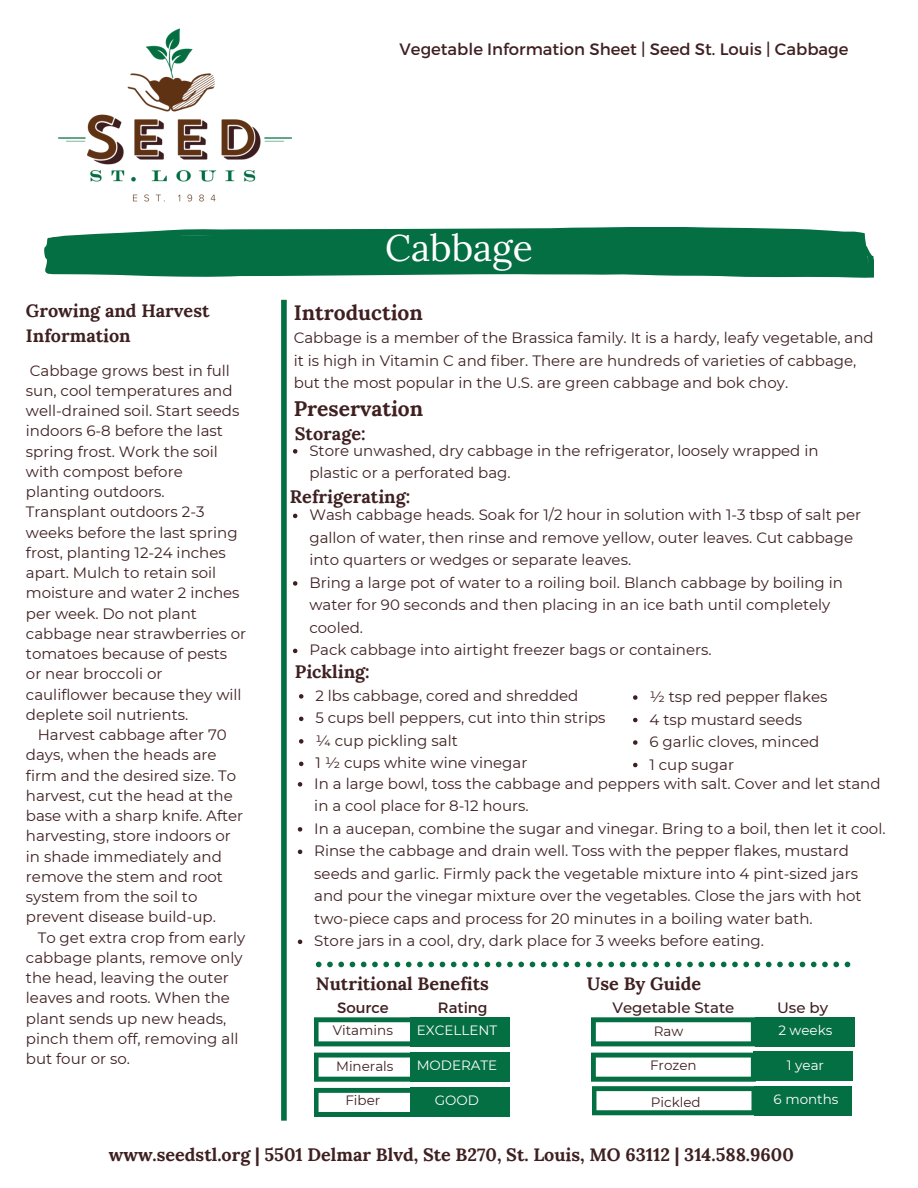
<style>
.page{position:relative;width:918px;height:1188px;background:#fff}
.page>*{position:absolute;margin:0;border:0;box-sizing:border-box;transform-origin:0 0}
.t1{font:37.05px "Lora";color:#fff}
.t2{font:700 21px "Lora";color:#3f2021}
.t3{font:700 18px/24.8px "Lora";color:#3f2021}
.t4{font:16.5px "Montserrat";color:#3f2021}
.t5{font:15px/22.5px "Montserrat";color:#3f2021}
.t6{font:500 15px "Montserrat";color:#3f2021}
.t7{font:13.5px "Montserrat";color:#fff}
.t8{font:13.5px "Montserrat";color:#3f2021}
</style>
<div class="page">
<img style="left:58px;top:28px;width:234px;height:174px">
<svg style="left:44px;top:227px;width:830px;height:51px;background:#1f7e57"></svg>
<div style="left:281px;top:300px;width:6px;height:821px;background:#056f44"></div>
<svg style="left:314px;top:1017px;width:96px;height:29px"></svg>
<div style="left:410px;top:1017px;width:99px;height:29px;background:#056f44"></div>
<svg style="left:314px;top:1053px;width:96px;height:29px"></svg>
<div style="left:410px;top:1053px;width:99px;height:29px;background:#056f44"></div>
<svg style="left:314px;top:1088px;width:96px;height:29px"></svg>
<div style="left:410px;top:1088px;width:99px;height:29px;background:#056f44"></div>
<svg style="left:591px;top:1017px;width:165px;height:29px"></svg>
<div style="left:756px;top:1017px;width:99px;height:29px;background:#056f44"></div>
<div style="left:753px;top:1052px;width:99px;height:29px;background:#056f44"></div>
<svg style="left:316px;top:962px;width:534px;height:5px"></svg>
<svg style="left:293px;top:449px;width:4px;height:5px"></svg>
<svg style="left:293px;top:514px;width:4px;height:4px"></svg>
<svg style="left:293px;top:581px;width:4px;height:5px"></svg>
<svg style="left:293px;top:649px;width:4px;height:4px"></svg>
<svg style="left:299px;top:694px;width:4px;height:5px"></svg>
<svg style="left:299px;top:717px;width:4px;height:4px"></svg>
<svg style="left:299px;top:739px;width:4px;height:5px"></svg>
<svg style="left:299px;top:762px;width:4px;height:4px"></svg>
<svg style="left:591px;top:1053px;width:165px;height:62px"></svg>
<div style="left:754px;top:1086px;width:98px;height:29px;background:#056f44"></div>
<svg style="left:633px;top:695px;width:5px;height:5px"></svg>
<svg style="left:633px;top:718px;width:5px;height:4px"></svg>
<svg style="left:633px;top:740px;width:5px;height:5px"></svg>
<svg style="left:633px;top:763px;width:5px;height:4px"></svg>
<svg style="left:298px;top:782px;width:4px;height:5px"></svg>
<svg style="left:298px;top:827px;width:4px;height:5px"></svg>
<svg style="left:298px;top:850px;width:4px;height:4px"></svg>
<svg style="left:298px;top:940px;width:4px;height:4px"></svg>
<h2 class="t4" style="left:400px;top:39px;width:450px">Vegetable Information Sheet | Seed St. Louis | Cabbage</h2>
<h6 class="t3" style="left:26px;top:298px;width:185px">Growing and Harvest<br>Information</h6>
<h6 class="t5" style="left:30px;top:359px;width:202px">Cabbage grows best in full</h6>
<h6 class="t5" style="left:26px;top:379px;width:208px">sun, cool temperatures and</h6>
<h6 class="t5" style="left:26px;top:399px;width:215px">well-drained soil. Start seeds</h6>
<h6 class="t5" style="left:26px;top:420px;width:199px">indoors 6-8 before the last</h6>
<h6 class="t5" style="left:26px;top:440px;width:193px">spring frost. Work the soil</h6>
<h6 class="t5" style="left:26px;top:460px;width:158px">with compost before</h6>
<h6 class="t5" style="left:26px;top:480px;width:140px">planting outdoors.</h6>
<h6 class="t5" style="left:26px;top:501px;width:180px">Transplant outdoors 2-3</h6>
<h6 class="t5" style="left:26px;top:521px;width:213px">weeks before the last spring</h6>
<h6 class="t5" style="left:26px;top:541px;width:201px">frost, planting 12-24 inches</h6>
<h6 class="t5" style="left:26px;top:561px;width:192px">apart. Mulch to retain soil</h6>
<h6 class="t5" style="left:26px;top:582px;width:215px">moisture and water 2 inches</h6>
<h6 class="t5" style="left:26px;top:602px;width:173px">per week. Do not plant</h6>
<h6 class="t5" style="left:26px;top:622px;width:222px">cabbage near strawberries or</h6>
<h6 class="t5" style="left:26px;top:642px;width:203px">tomatoes because of pests</h6>
<h6 class="t5" style="left:26px;top:663px;width:138px">or near broccoli or</h6>
<h6 class="t5" style="left:26px;top:683px;width:217px">cauliflower because they will</h6>
<h6 class="t5" style="left:26px;top:703px;width:164px">deplete soil nutrients.</h6>
<h6 class="t5" style="left:38px;top:723px;width:191px">Harvest cabbage after 70</h6>
<h6 class="t5" style="left:26px;top:744px;width:192px">days, when the heads are</h6>
<h6 class="t5" style="left:26px;top:764px;width:212px">firm and the desired size. To</h6>
<h6 class="t5" style="left:26px;top:784px;width:208px">harvest, cut the head at the</h6>
<h6 class="t5" style="left:26px;top:804px;width:219px">base with a sharp knife. After</h6>
<h6 class="t5" style="left:26px;top:825px;width:206px">harvesting, store indoors or</h6>
<h6 class="t5" style="left:26px;top:845px;width:197px">in shade immediately and</h6>
<h6 class="t5" style="left:26px;top:865px;width:199px">remove the stem and root</h6>
<h6 class="t5" style="left:26px;top:885px;width:173px">system from the soil to</h6>
<h6 class="t5" style="left:26px;top:906px;width:191px">prevent disease build-up.</h6>
<h6 class="t5" style="left:38px;top:926px;width:209px">To get extra crop from early</h6>
<h6 class="t5" style="left:26px;top:946px;width:218px">cabbage plants, remove only</h6>
<h6 class="t5" style="left:26px;top:966px;width:204px">the head, leaving the outer</h6>
<h6 class="t5" style="left:26px;top:987px;width:206px">leaves and roots. When the</h6>
<h6 class="t5" style="left:26px;top:1007px;width:202px">plant sends up new heads,</h6>
<h6 class="t5" style="left:26px;top:1027px;width:214px">pinch them off, removing all</h6>
<h6 class="t5" style="left:26px;top:1047px;width:106px">but four or so.</h6>
<h1 class="t1" style="left:385px;top:224px;width:149px">Cabbage</h1>
<h4 class="t2" style="left:294px;top:299px;width:131px">Introduction</h4>
<p class="t5" style="left:294px;top:326px;width:582px">Cabbage is a member of the Brassica family. It is a hardy, leafy vegetable, and it is high in Vitamin C and fiber. There are hundreds of varieties of cabbage, but the most popular in the U.S. are green cabbage and bok choy.</p>
<h2 class="t2" style="left:294px;top:395px;width:131px">Preservation</h2>
<h3 class="t3" style="left:295px;top:421px;width:72px">Storage:</h3>
<p class="t5" style="left:309px;top:439px;width:511px">Store unwashed, dry cabbage in the refrigerator, loosely wrapped in plastic or a perforated bag.</p>
<h3 class="t5" style="left:309px;top:504px;width:553px">Wash cabbage heads. Soak for 1/2 hour in solution with 1-3 tbsp of salt per gallon of water, then rinse and remove yellow, outer leaves. Cut cabbage into quarters or wedges or separate leaves.</h3>
<h3 class="t5" style="left:309px;top:571px;width:535px">Bring a large pot of water to a roiling boil. Blanch cabbage by boiling in water for 90 seconds and then placing in an ice bath until completely cooled.</h3>
<h6 class="t5" style="left:309px;top:639px;width:404px">Pack cabbage into airtight freezer bags or containers.</h6>
<h6 class="t3" style="left:295px;top:659px;width:76px">Pickling:</h6>
<h5 class="t5" style="left:315px;top:684px;width:265px">2 lbs cabbage, cored and shredded</h5>
<h5 class="t5" style="left:315px;top:707px;width:292px">5 cups bell peppers, cut into thin strips</h5>
<p class="t5" style="left:315px;top:729px;width:144px">1⁄4 cup pickling salt</p>
<p class="t5" style="left:315px;top:752px;width:213px">1 1⁄2 cups white wine vinegar</p>
<p class="t3" style="left:290px;top:484px;width:122px">Refrigerating:</p>
<p class="t5" style="left:650px;top:685px;width:179px">1⁄2 tsp red pepper flakes</p>
<p class="t5" style="left:650px;top:708px;width:154px">4 tsp mustard seeds</p>
<p class="t5" style="left:650px;top:730px;width:171px">6 garlic cloves, minced</p>
<p class="t5" style="left:650px;top:753px;width:86px">1 cup sugar</p>
<p class="t5" style="left:314px;top:772px;width:568px">In a large bowl, toss the cabbage and peppers with salt. Cover and let stand in a cool place for 8-12 hours.</p>
<p class="t5" style="left:314px;top:817px;width:573px">In a aucepan, combine the sugar and vinegar. Bring to a boil, then let it cool.</p>
<p class="t5" style="left:314px;top:840px;width:549px">Rinse the cabbage and drain well. Toss with the pepper flakes, mustard seeds and garlic. Firmly pack the vegetable mixture into 4 pint-sized jars and pour the vinegar mixture over the vegetables. Close the jars with hot two-piece caps and process for 20 minutes in a boiling water bath.</p>
<h3 class="t5" style="left:314px;top:930px;width:451px">Store jars in a cool, dry, dark place for 3 weeks before eating.</h3>
<h3 class="t3" style="left:316px;top:971px;width:175px">Nutritional Benefits</h3>
<p class="t5" style="left:337px;top:996px;width:53px">Source</p>
<p class="t5" style="left:438px;top:996px;width:51px">Rating</p>
<p class="t8" style="left:333px;top:1022px;width:62px">Vitamins</p>
<h3 class="t7" style="left:417px;top:1022px;width:82px">EXCELLENT</h3>
<p class="t8" style="left:336px;top:1057px;width:59px">Minerals</p>
<p class="t7" style="left:417px;top:1057px;width:82px">MODERATE</p>
<p class="t8" style="left:345px;top:1092px;width:36px">Fiber</p>
<p class="t7" style="left:435px;top:1092px;width:46px">GOOD</p>
<p class="t3" style="left:587px;top:971px;width:116px">Use By Guide</p>
<p class="t6" style="left:612px;top:999px;width:124px">Vegetable State</p>
<p class="t6" style="left:777px;top:999px;width:53px">Use by</p>
<p class="t8" style="left:654px;top:1023px;width:31px">Raw</p>
<p class="t8" style="left:650px;top:1057px;width:48px">Frozen</p>
<p class="t7" style="left:778px;top:1022px;width:56px">2 weeks</p>
<p class="t7" style="left:787px;top:1057px;width:39px">1 year</p>
<p class="t7" style="left:767px;top:1085px;width:79px">3-6 months</p>
<p class="t8" style="left:651px;top:1094px;width:51px">Pickled</p>
<p class="t7" style="left:774px;top:1091px;width:66px">6 months</p>
<h3 class="t3" style="left:109px;top:1142px;width:686px">www.seedstl.org | 5501 Delmar Blvd, Ste B270, St. Louis, MO 63112 | 314.588.9600</h3>
</div>
